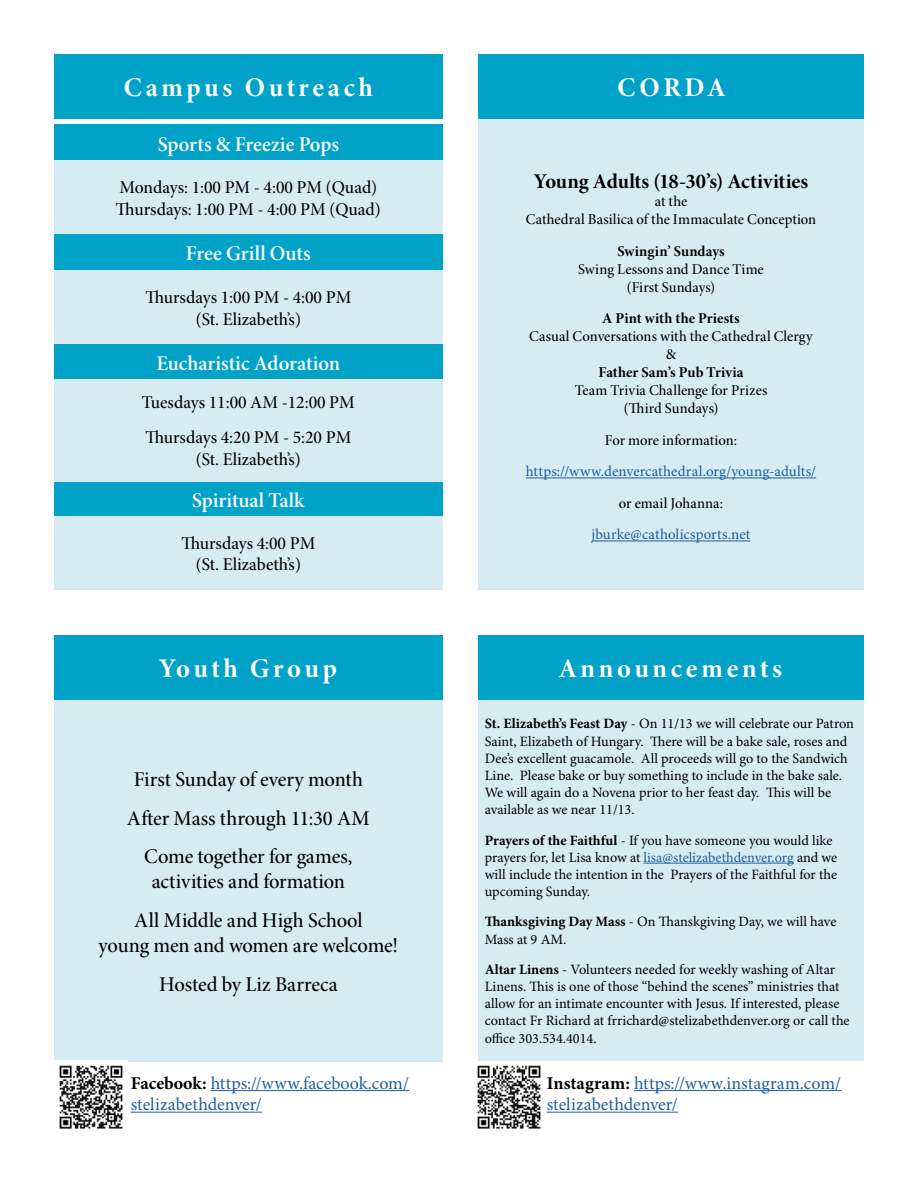
<style>
.page{position:relative;width:918px;height:1188px;background:#fff}
.page>*{position:absolute;margin:0;border:0;box-sizing:border-box;transform-origin:0 0}
.t1{font:27px "Minion Variable Concept";letter-spacing:.135em;color:#fff}
.t2{font:21px/38.7px "Minion Pro Medium Subh";letter-spacing:-.01em;color:#000;text-align:center}
.t3{font:21px "Minion Pro Semibold Subh";color:#fff}
.t4{font:21px "Minion Pro Bold Subh";letter-spacing:-.005em;color:#000}
.t5{font:18px/21.6px "Minion Pro Medium Subh";color:#000}
.t6{font:18px/21.6px "Minion Pro";color:#215e9e}
.t7{font:15px/18px "Minion Pro Medium Subh";letter-spacing:.005em;color:#000;text-align:center}
.t8{font:15px "Minion Pro";color:#215e9e}
.t9{font:15px "Minion Pro Bold Subh";letter-spacing:.005em;color:#000}
.t10{font:14.25px/17.1px "Minion Pro";color:#000}
.s1{font-weight:700}
.s2{color:#215e9e}
.s3{font-weight:700;color:#000}
</style>
<div class="page">
<div style="left:54px;top:54px;width:389px;height:65px;background:#00a2c7"></div>
<div style="left:478px;top:54px;width:386px;height:65px;background:#00a2c7"></div>
<div style="left:478px;top:635px;width:386px;height:65px;background:#00a2c7"></div>
<div style="left:54px;top:125px;width:389px;height:36px;background:#00a2c7"></div>
<div style="left:54px;top:161px;width:389px;height:73px;background:#d7ebf2"></div>
<div style="left:54px;top:234px;width:389px;height:36px;background:#00a2c7"></div>
<div style="left:54px;top:271px;width:389px;height:73px;background:#d7ebf2"></div>
<div style="left:54px;top:344px;width:389px;height:36px;background:#00a2c7"></div>
<div style="left:54px;top:482px;width:389px;height:36px;background:#00a2c7"></div>
<div style="left:54px;top:379px;width:389px;height:103px;background:#d7ebf2"></div>
<div style="left:54px;top:516px;width:389px;height:73px;background:#d7ebf2"></div>
<div style="left:54px;top:700px;width:389px;height:362px;background:#d7ebf2"></div>
<div style="left:478px;top:119px;width:386px;height:470px;background:#d7ebf2"></div>
<hr style="left:526px;top:478px;width:290px;height:1px;background:#215e9e">
<hr style="left:592px;top:541px;width:158px;height:1px;background:#215e9e">
<div style="left:54px;top:635px;width:389px;height:65px;background:#00a2c7"></div>
<img style="left:54px;top:1061px;width:73px;height:68px">
<img style="left:477px;top:1065px;width:64px;height:64px">
<hr style="left:211px;top:1090px;width:198px;height:1px;background:#215e9e">
<hr style="left:131px;top:1112px;width:131px;height:1px;background:#215e9e">
<hr style="left:634px;top:1090px;width:207px;height:1px;background:#215e9e">
<hr style="left:547px;top:1112px;width:131px;height:1px;background:#215e9e">
<div style="left:478px;top:700px;width:386px;height:361px;background:#d7ebf2"></div>
<hr style="left:644px;top:863px;width:150px;height:1px;background:#215e9e">
<h1 class="t1" style="left:124px;top:68px;width:251px">Campus Outreach</h1>
<h1 class="t1" style="left:617px;top:68px;width:109px">CORDA</h1>
<h2 class="t3" style="left:158px;top:131px;width:183px">Sports &amp; Freezie Pops</h2>
<p class="t5" style="left:116px;top:177px;width:266px">Mondays: 1:00 PM - 4:00 PM (Quad)<br>Thursdays: 1:00 PM - 4:00 PM (Quad)</p>
<h2 class="t3" style="left:186px;top:241px;width:126px">Free Grill Outs</h2>
<p class="t5" style="left:145px;top:287px;width:207px;text-align:center">Thursdays 1:00 PM - 4:00 PM (St. Elizabeth’s)</p>
<h2 class="t3" style="left:156px;top:351px;width:185px">Eucharistic Adoration</h2>
<p class="t5" style="left:142px;top:386px;width:214px;line-height:35.1px">Tuesdays 11:00 AM -12:00 PM<br>Thursdays 4:20 PM - 5:20 PM</p>
<p class="t5" style="left:196px;top:449px;width:107px">(St. Elizabeth’s)</p>
<h2 class="t3" style="left:192px;top:488px;width:114px">Spiritual Talk</h2>
<p class="t5" style="left:181px;top:533px;width:135px;text-align:center">Thursdays 4:00 PM (St. Elizabeth’s)</p>
<h1 class="t1" style="left:160px;top:650px;width:179px">Youth Group</h1>
<h2 class="t2" style="left:127px;top:761px;width:244px">First Sunday of every month<br>After Mass through 11:30 AM<br>Come together for games,</h2>
<h2 class="t2" style="left:134px;top:863px;width:230px">activities and formation<br>All Middle and High School</h2>
<h2 class="t2" style="left:99px;top:927px;width:301px">young men and women are welcome!<br>Hosted by Liz Barreca</h2>
<h2 class="t4" style="left:534px;top:169px;width:276px">Young Adults (18-30’s) Activities</h2>
<p class="t7" style="left:526px;top:193px;width:292px">at the<br>Cathedral Basilica of the Immaculate Conception</p>
<p class="t9" style="left:617px;top:242px;width:109px">Swingin’ Sundays</p>
<p class="t7" style="left:578px;top:261px;width:187px">Swing Lessons and Dance Time (First Sundays)</p>
<p class="t9" style="left:602px;top:310px;width:139px">A Pint with the Priests</p>
<p class="t7" style="left:529px;top:328px;width:285px">Casual Conversations with the Cathedral Clergy &amp;</p>
<p class="t9" style="left:598px;top:364px;width:147px">Father Sam’s Pub Trivia</p>
<p class="t7" style="left:575px;top:382px;width:194px">Team Trivia Challenge for Prizes (Third Sundays)</p>
<p class="t7" style="left:605px;top:432px;width:134px">For more information:</p>
<p class="t8" style="left:526px;top:463px;width:292px">https://www.denvercathedral.org/young-adults/</p>
<p class="t7" style="left:619px;top:495px;width:106px">or email Johanna:</p>
<p class="t8" style="left:592px;top:526px;width:160px">jburke@catholicsports.net</p>
<h1 class="t1" style="left:560px;top:650px;width:224px">Announcements</h1>
<p class="t10" style="left:485px;top:716px;width:371px"><span class="s1">St. Elizabeth’s Feast Day</span> - On 11/13 we will celebrate our Patron Saint, Elizabeth of Hungary. There will be a bake sale, roses and Dee’s excellent guacamole. All proceeds will go to the Sandwich Line. Please bake or buy something to include in the bake sale.<br>We will again do a Novena prior to her feast day. This will be available as we near 11/13.</p>
<p class="t10" style="left:485px;top:832px;width:354px"><span class="s1">Prayers of the Faithful</span> - If you have someone you would like prayers for, let Lisa know at <span class="s2">lisa@stelizabethdenver.org</span> and we will include the intention in the Prayers of the Faithful for the upcoming Sunday.</p>
<p class="t10" style="left:485px;top:914px;width:353px"><span class="s1">Thanksgiving Day Mass</span> - On Thanskgiving Day, we will have<br>Mass at 9 AM.</p>
<p class="t10" style="left:485px;top:962px;width:366px"><span class="s1">Altar Linens</span> - Volunteers needed for weekly washing of Altar Linens. This is one of those “behind the scenes” ministries that allow for an intimate encounter with Jesus. If interested, please contact Fr Richard at frrichard@stelizabethdenver.org or call the office 303.534.4014.</p>
<p class="t6" style="left:131px;top:1073px;width:280px"><span class="s3">Facebook:</span> https://www.facebook.com/ stelizabethdenver/</p>
<p class="t6" style="left:547px;top:1073px;width:296px"><span class="s3">Instagram:</span> https://www.instagram.com/ stelizabethdenver/</p>
</div>
